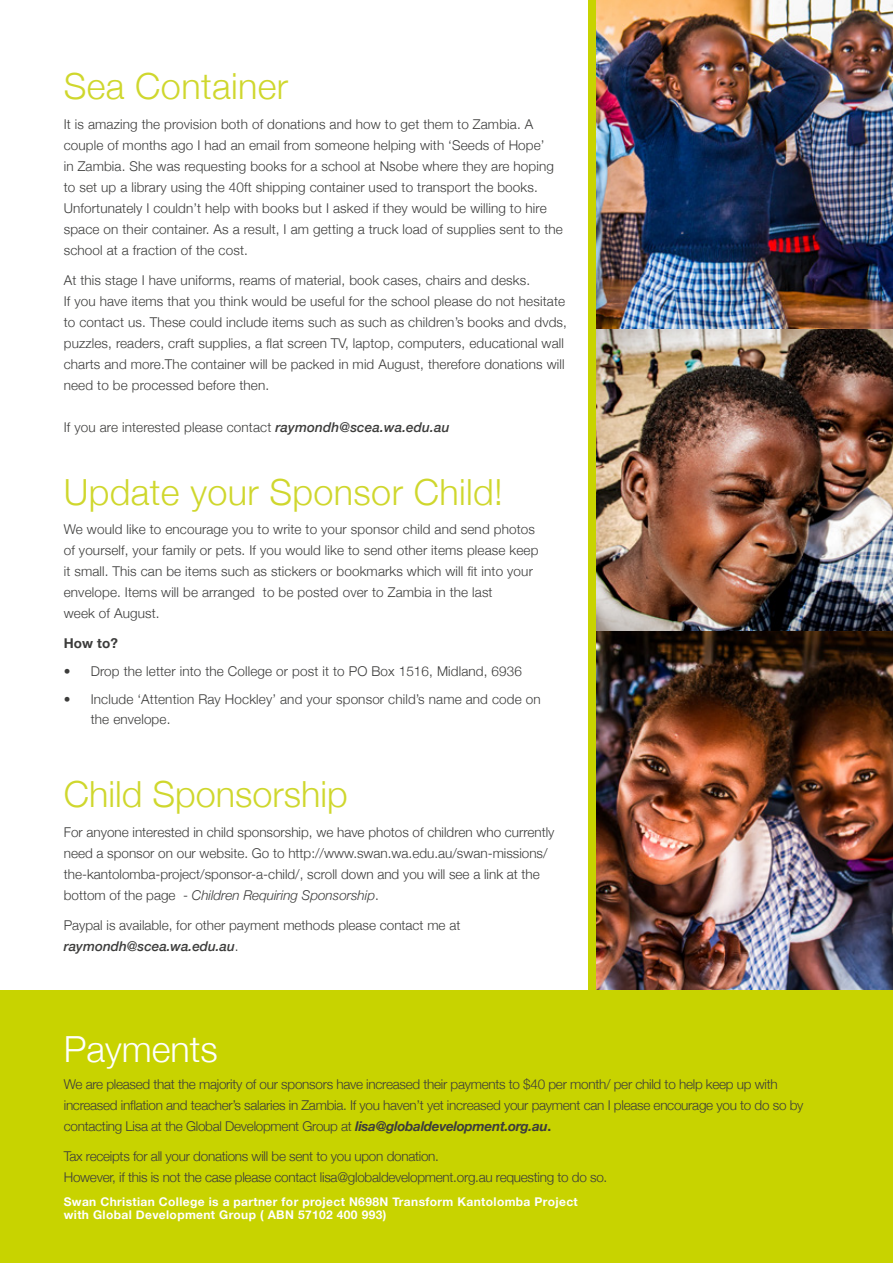
<style>
.page{position:relative;width:893px;height:1263px;background:#fff}
.page>*{position:absolute;margin:0;border:0;box-sizing:border-box;transform-origin:0 0}
.t1{font:300 36px "Helvetica Neue";letter-spacing:.01em;color:#cfd72d}
.t2{font:300 36px "Helvetica Neue";color:#fff}
.t3{font:300 13.5px/21px "Helvetica Neue";letter-spacing:.01em;color:#3c3c3b}
.t4{font:300 13.5px/21px "Helvetica Neue";letter-spacing:-.02em;color:#3c3c3b}
.t5{font:700 13.5px "Helvetica Neue";color:#3c3c3b}
.t6{font:700 12px/13px "Helvetica Neue";letter-spacing:.03em;color:#fff}
.s1{font-weight:500;font-style:italic}
.s2{font-style:italic}
.s3{font-weight:700;font-style:italic}
.s4{font-weight:700}
</style>
<div class="page">
<img style="left:596px;top:630px;width:297px;height:361px">
<div style="left:589px;top:0;width:7px;height:1263px;background:#c8d300"></div>
<div style="left:0;top:991px;width:893px;height:272px;background:#c8d300"></div>
<img style="left:596px;top:0;width:297px;height:630px">
<h1 class="t1" style="left:64px;top:57px;width:226px">Sea Container</h1>
<p class="t3" style="left:64px;top:113px;width:501px">It is amazing the provision both of donations and how to get them to Zambia. A couple of months ago I had an email from someone helping with ‘Seeds of Hope’<br>in Zambia. She was requesting books for a school at Nsobe where they are hoping to set up a library using the 40ft shipping container used to transport the books.<br>Unfortunately I couldn’t help with books but I asked if they would be willing to hire space on their container. As a result, I am getting a truck load of supplies sent to the school at a fraction of the cost.</p>
<p class="t3" style="left:64px;top:269px;width:505px">At this stage I have uniforms, reams of material, book cases, chairs and desks.<br>If you have items that you think would be useful for the school please do not hesitate to contact us. These could include items such as such as children’s books and dvds, puzzles, readers, craft supplies, a flat screen TV, laptop, computers, educational wall charts and more.The container will be packed in mid August, therefore donations will need to be processed before then.</p>
<p class="t3" style="left:64px;top:416px;width:387px">If you are interested please contact <span class="s1">raymondh@scea.wa.edu.au</span></p>
<h1 class="t1" style="left:64px;top:463px;width:441px">Update your Sponsor Child!</h1>
<p class="t3" style="left:64px;top:518px;width:476px">We would like to encourage you to write to your sponsor child and send photos of yourself, your family or pets. If you would like to send other items please keep it small. This can be items such as stickers or bookmarks which will fit into your envelope. Items will be arranged to be posted over to Zambia in the last<br>week of August.</p>
<p class="t5" style="left:64px;top:633px;width:56px">How to?</p>
<p class="t3" style="left:64px;top:660px;width:460px">• Drop the letter into the College or post it to PO Box 1516, Midland, 6936</p>
<p class="t3" style="left:91px;top:688px;width:451px;line-height:19.5px;text-indent:-27px">• Include ‘Attention Ray Hockley’ and your sponsor child’s name and code on the envelope.</p>
<h1 class="t1" style="left:64px;top:765px;width:286px">Child Sponsorship</h1>
<p class="t3" style="left:64px;top:821px;width:492px">For anyone interested in child sponsorship, we have photos of children who currently need a sponsor on our website. Go to http://www.swan.wa.edu.au/swan-missions/ the-kantolomba-project/sponsor-a-child/, scroll down and you will see a link at the bottom of the page - <span class="s2">Children Requiring Sponsorship</span>.</p>
<p class="t3" style="left:64px;top:914px;width:398px">Paypal is available, for other payment methods please contact me at <span class="s1">raymondh@scea.wa.edu.au</span>.</p>
<h1 class="t2" style="left:64px;top:1020px;width:156px">Payments</h1>
<p class="t4" style="left:64px;top:1073px;width:741px">We are pleased that the majority of our sponsors have increased their payments to $40 per month/ per child to help keep up with increased inflation and teacher’s salaries in Zambia. If you haven’t yet increased your payment can I please encourage you to do so by contacting Lisa at the Global Development Group at <span class="s3">lisa@globaldevelopment.org.au</span><span class="s4">.</span></p>
<p class="t4" style="left:64px;top:1145px;width:545px">Tax receipts for all your donations will be sent to you upon donation.<br>However, if this is not the case please contact lisa@globaldevelopment.org.au requesting to do so.</p>
<p class="t6" style="left:64px;top:1195px;width:516px">Swan Christian College is a partner for project N698N Transform Kantolomba Project with Global Development Group ( ABN 57102 400 993)</p>
</div>
